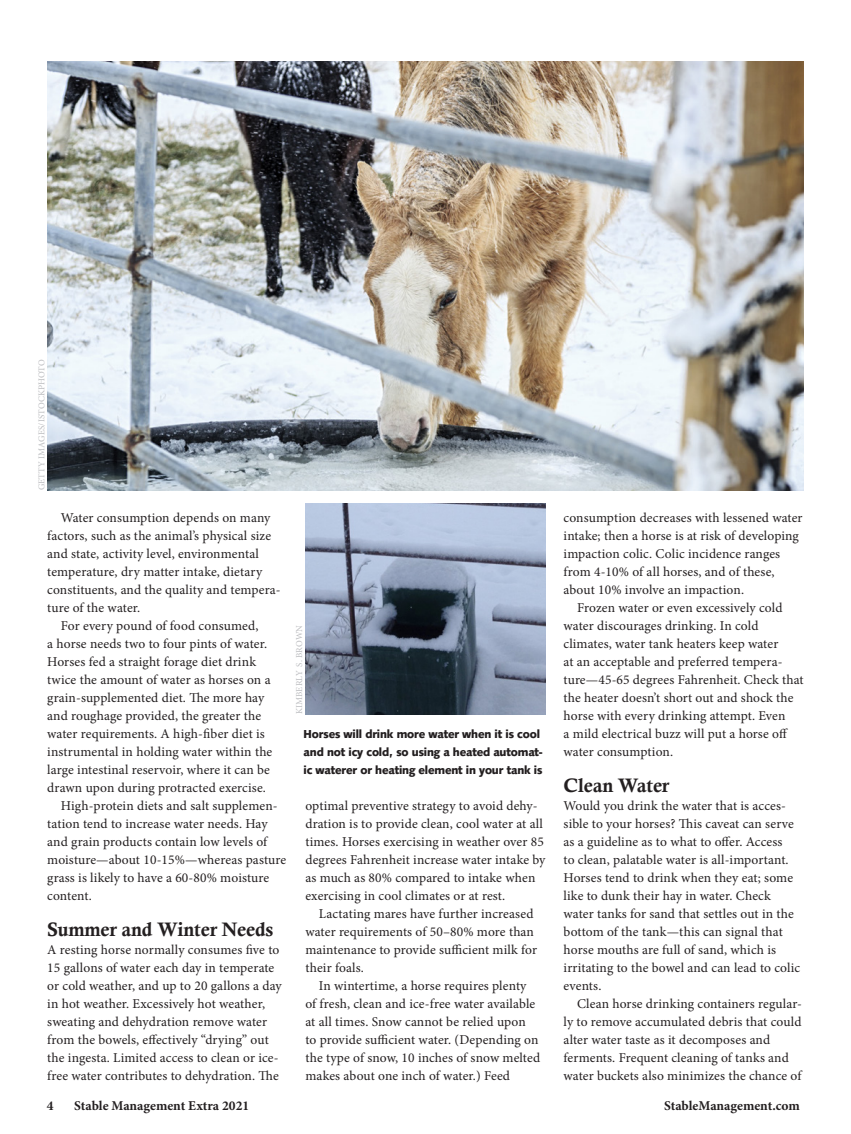
<style>
.page{position:relative;width:851px;height:1134px;background:#fff}
.page>*{position:absolute;margin:0;border:0;box-sizing:border-box;transform-origin:0 0}
.Subhead{font:19.5px "Calis MT Bol";letter-spacing:-.01em;color:#231f20}
.Body_Copy{font:13.5px/18px "Minion Pro";letter-spacing:.01em;color:#231f20}
.t1{font:700 13.5px "Minion Pro";color:#231f20}
.t2{font:700 12px/18px "URW Samarkand D";letter-spacing:-.01em;color:#231f20}
.photo_credit{font:9px "Minion Pro";letter-spacing:.01em;color:#bcbdc0}
</style>
<div class="page">
<img style="left:47px;top:62px;width:756px;height:428px">
<img style="left:305px;top:503px;width:240px;height:211px">
<p class="photo_credit" style="left:35px;top:490px;width:133px;rotate:-90deg">GETTY IMAGES/ISTOCKPHOTO</p>
<p class="Body_Copy" style="left:47px;top:509px;width:235px;text-indent:14px">Water consumption depends on many factors, such as the animal’s physical size and state, activity level, environmental temperature, dry matter intake, dietary constituents, and the quality and tempera&shy;ture of the water.</p>
<p class="Body_Copy" style="left:47px;top:617px;width:226px;text-indent:14px">For every pound of food consumed,<br>a horse needs two to four pints of water.<br>Horses fed a straight forage diet drink twice the amount of water as horses on a grain-supplemented diet. The more hay and roughage provided, the greater the water requirements. A high-fiber diet is instrumental in holding water within the large intestinal reservoir, where it can be drawn upon during protracted exercise.</p>
<p class="Body_Copy" style="left:47px;top:797px;width:240px;text-indent:14px">High-protein diets and salt supplemen&shy;tation tend to increase water needs. Hay and grain products contain low levels of moisture—about 10-15%—whereas pasture grass is likely to have a 60-80% moisture content.</p>
<p class="Subhead" style="left:47px;top:918px;width:228px">Summer and Winter Needs</p>
<p class="Body_Copy" style="left:47px;top:941px;width:236px">A resting horse normally consumes five to 15 gallons of water each day in temperate or cold weather, and up to 20 gallons a day in hot weather. Excessively hot weather, sweating and dehydration remove water from the bowels, effectively “drying” out the ingesta. Limited access to clean or ice&shy;free water contributes to dehydration. The</p>
<p class="photo_credit" style="left:293px;top:714px;width:91px;rotate:-90deg">KIMBERLY S. BROWN</p>
<p class="t2" style="left:303px;top:725px;width:240px">Horses will drink more water when it is cool and not icy cold, so using a heated automat&shy;ic waterer or heating element in your tank is</p>
<p class="Body_Copy" style="left:305px;top:797px;width:241px">optimal preventive strategy to avoid dehy&shy;dration is to provide clean, cool water at all times. Horses exercising in weather over 85 degrees Fahrenheit increase water intake by as much as 80% compared to intake when exercising in cool climates or at rest.</p>
<p class="Body_Copy" style="left:305px;top:905px;width:233px;text-indent:14px">Lactating mares have further increased water requirements of 50–80% more than maintenance to provide sufficient milk for their foals.</p>
<p class="Body_Copy" style="left:305px;top:977px;width:236px;text-indent:14px">In wintertime, a horse requires plenty of fresh, clean and ice-free water available at all times. Snow cannot be relied upon<br>to provide sufficient water. (Depending on the type of snow, 10 inches of snow melted makes about one inch of water.) Feed</p>
<p class="Body_Copy" style="left:563px;top:509px;width:240px">consumption decreases with lessened water intake; then a horse is at risk of developing impaction colic. Colic incidence ranges from 4-10% of all horses, and of these, about 10% involve an impaction.</p>
<p class="Body_Copy" style="left:563px;top:599px;width:241px;text-indent:14px">Frozen water or even excessively cold water discourages drinking. In cold climates, water tank heaters keep water<br>at an acceptable and preferred tempera&shy;ture—45-65 degrees Fahrenheit. Check that the heater doesn’t short out and shock the horse with every drinking attempt. Even<br>a mild electrical buzz will put a horse off water consumption.</p>
<p class="Subhead" style="left:563px;top:774px;width:107px">Clean Water</p>
<p class="Body_Copy" style="left:563px;top:797px;width:238px">Would you drink the water that is acces&shy;sible to your horses? This caveat can serve as a guideline as to what to offer. Access<br>to clean, palatable water is all-important.<br>Horses tend to drink when they eat; some like to dunk their hay in water. Check water tanks for sand that settles out in the bottom of the tank—this can signal that horse mouths are full of sand, which is irritating to the bowel and can lead to colic events.</p>
<p class="Body_Copy" style="left:563px;top:995px;width:240px;text-indent:14px">Clean horse drinking containers regular&shy;ly to remove accumulated debris that could alter water taste as it decomposes and ferments. Frequent cleaning of tanks and water buckets also minimizes the chance of</p>
<p class="t1" style="left:47px;top:1096px;width:8px">4</p>
<p class="t1" style="left:74px;top:1096px;width:176px">Stable Management Extra 2021</p>
<p class="t1" style="left:664px;top:1096px;width:137px">StableManagement.com</p>
</div>
